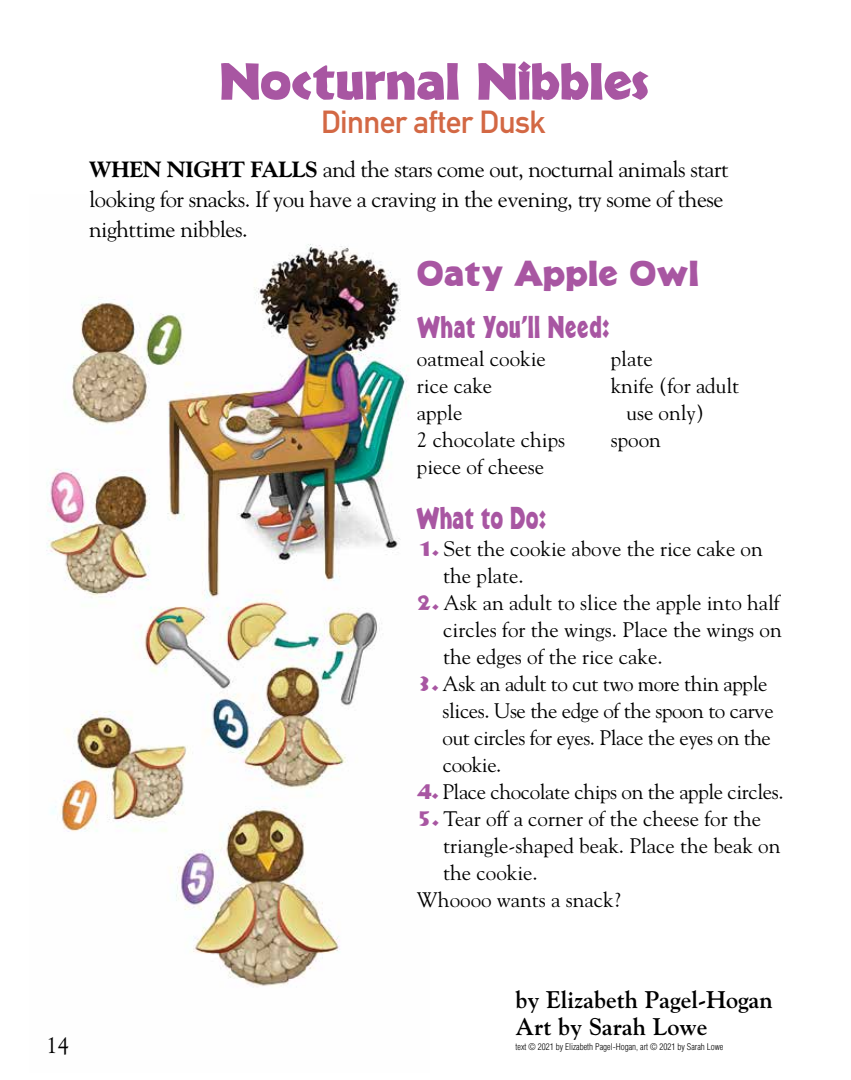
<style>
.page{position:relative;width:851px;height:1080px;background:#fff}
.page>*{position:absolute;margin:0;border:0;box-sizing:border-box;transform-origin:0 0}
.t1{font:52.5px "Bride Of The Monster";letter-spacing:.01em;color:#a856a2}
.t2{font:36px "Bride Of The Monster";letter-spacing:.02em;color:#a856a2}
.t3{font:31.5px "Bride Of The Monster";letter-spacing:.04em;color:#a856a2;scale:.67 1}
.t4{font:700 31.5px "DIN Alternate";letter-spacing:-.02em;color:#d36844}
.t5{font:700 24px/27px "Goudy";color:#000}
.t6{font:22.5px/30px "Goudy";letter-spacing:-.02em;color:#000}
.t7{font:21px/27px "Goudy";color:#000}
.t8{font:21px/27px "Goudy";letter-spacing:-.02em;color:#000}
.t9{font:300 condensed 9px "Helvetica";color:#000}
.s1{font-weight:800}
.s2{font-family:"Bride Of The Monster";color:#a856a2}
</style>
<div class="page">
<img style="left:46px;top:244px;width:363px;height:743px">
<h1 class="t1" style="left:218px;top:42px;width:432px">Nocturnal Nibbles</h1>
<h3 class="t4" style="left:321px;top:98px;width:226px">Dinner after Dusk</h3>
<p class="t6" style="left:89px;top:153px;width:641px"><span class="s1">WHEN NIGHT FALLS</span> and the stars come out, nocturnal animals start looking for snacks. If you have a craving in the evening, try some of these nighttime nibbles.</p>
<h2 class="t2" style="left:417px;top:246px;width:283px">Oaty Apple Owl</h2>
<h3 class="t3" style="left:417px;top:303px;width:287px">What You’ll Need:</h3>
<p class="t7" style="left:417px;top:344px;width:150px">oatmeal cookie rice cake<br>apple<br>2 chocolate chips piece of cheese</p>
<p class="t7" style="left:610px;top:344px;width:43px">plate</p>
<p class="t7" style="left:610px;top:371px;width:130px">knife (for adult</p>
<p class="t7" style="left:626px;top:398px;width:79px">use only)</p>
<p class="t7" style="left:610px;top:425px;width:52px">spoon</p>
<h3 class="t3" style="left:417px;top:495px;width:193px">What to Do:</h3>
<p class="t7" style="left:443px;top:535px;width:321px;text-indent:-26px"><span class="s2">1.</span> Set the cookie above the rice cake on the plate.</p>
<p class="t7" style="left:443px;top:589px;width:340px;text-align:justify;text-indent:-26px"><span class="s2">2.</span> Ask an adult to slice the apple into half circles for the wings. Place the wings on the edges of the rice cake.</p>
<p class="t8" style="left:442px;top:670px;width:332px;text-indent:-26px"><span class="s2">3.</span> Ask an adult to cut two more thin apple slices. Use the edge of the spoon to carve out circles for eyes. Place the eyes on the cookie.</p>
<p class="t8" style="left:417px;top:778px;width:368px"><span class="s2">4.</span> Place chocolate chips on the apple circles.</p>
<p class="t7" style="left:417px;top:805px;width:345px"><span class="s2">5.</span> Tear off a corner of the cheese for the</p>
<p class="t7" style="left:443px;top:832px;width:339px">triangle-shaped beak. Place the beak on</p>
<p class="t7" style="left:443px;top:859px;width:96px">the cookie.</p>
<p class="t7" style="left:417px;top:886px;width:205px">Whoooo wants a snack?</p>
<p class="t6" style="left:46px;top:1029px;width:24px">14</p>
<p class="t5" style="left:515px;top:985px;width:259px">by Elizabeth Pagel-Hogan<br>Art by Sarah Lowe</p>
<p class="t9" style="left:515px;top:1041px;width:209px">text © 2021 by Elizabeth Pagel-Hogan, art © 2021 by Sarah Lowe</p>
</div>
